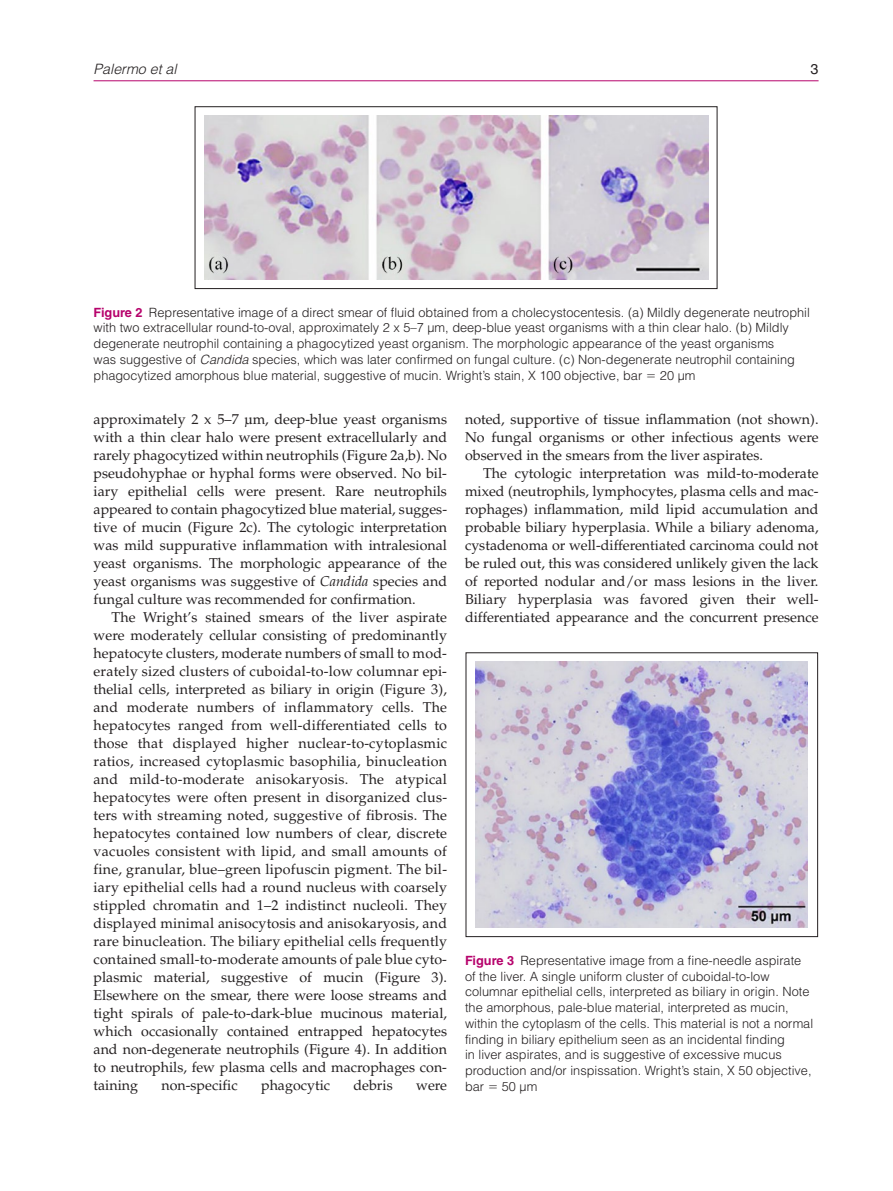
<style>
.page{position:relative;width:893px;height:1191px;background:#fff}
.page>*{position:absolute;margin:0;border:0;box-sizing:border-box;transform-origin:0 0}
.t1{font:14.25px/18px "Palatino LT Std";color:#231f20;text-align:justify}
.t2{font:italic 300 14.25px "Helvetica LT Std";color:#231f20}
.t3{font:14.25px "Helvetica LT Std";color:#231f20}
.t4{font:300 12.75px/15.8px "Helvetica LT Std";color:#231f20}
.s1{font-weight:700;color:#b6036c}
.s2{font-style:italic}
</style>
<div class="page">
<hr style="left:94px;top:80px;width:725px;height:1px;background:#b6036c">
<img style="left:204px;top:116px;width:504px;height:163px">
<div style="left:195px;top:106px;width:522px;height:183px;border:1px solid #231f20"></div>
<img style="left:476px;top:662px;width:332px;height:265px">
<div style="left:466px;top:652px;width:352px;height:285px;border:1px solid #231f20"></div>
<p class="t2" style="left:94px;top:60px;width:85px">Palermo et al</p>
<p class="t3" style="left:811px;top:61px;width:9px">3</p>
<p class="t4" style="left:94px;top:304px;width:718px"><span class="s1">Figure 2</span> Representative image of a direct smear of fluid obtained from a cholecystocentesis. (a) Mildly degenerate neutrophil with two extracellular round-to-oval, approximately 2 x 5–7 µm, deep-blue yeast organisms with a thin clear halo. (b) Mildly degenerate neutrophil containing a phagocytized yeast organism. The morphologic appearance of the yeast organisms<br>was suggestive of <span class="s2">Candida</span> species, which was later confirmed on fungal culture. (c) Non-degenerate neutrophil containing phagocytized amorphous blue material, suggestive of mucin. Wright’s stain, X 100 objective, bar</p>
<p class="t4" style="left:660px;top:367px;width:37px">20 µm</p>
<p class="t1" style="left:94px;top:410px;width:355px">approximately 2 x 5–7 µm, deep-blue yeast organisms with a thin clear halo were present extracellularly and rarely phagocytized within neutrophils (Figure 2a,b). No pseudohyphae or hyphal forms were observed. No bil&shy;iary epithelial cells were present. Rare neutrophils appeared to contain phagocytized blue material, sugges&shy;tive of mucin (Figure 2c). The cytologic interpretation was mild suppurative inflammation with intralesional yeast organisms. The morphologic appearance of the yeast organisms was suggestive of <span class="s2">Candida</span> species and fungal culture was recommended for confirmation.</p>
<p class="t1" style="left:94px;top:608px;width:355px;text-indent:18px">The Wright’s stained smears of the liver aspirate were moderately cellular consisting of predominantly hepatocyte clusters, moderate numbers of small to mod&shy;erately sized clusters of cuboidal-to-low columnar epi&shy;thelial cells, interpreted as biliary in origin (Figure 3), and moderate numbers of inflammatory cells. The hepatocytes ranged from well-differentiated cells to those that displayed higher nuclear-to-cytoplasmic ratios, increased cytoplasmic basophilia, binucleation and mild-to-moderate anisokaryosis. The atypical hepatocytes were often present in disorganized clus&shy;ters with streaming noted, suggestive of fibrosis. The hepatocytes contained low numbers of clear, discrete vacuoles consistent with lipid, and small amounts of fine, granular, blue–green lipofuscin pigment. The bil&shy;iary epithelial cells had a round nucleus with coarsely stippled chromatin and 1–2 indistinct nucleoli. They displayed minimal anisocytosis and anisokaryosis, and rare binucleation. The biliary epithelial cells frequently contained small-to-moderate amounts of pale blue cyto&shy;plasmic material, suggestive of mucin (Figure 3).<br>Elsewhere on the smear, there were loose streams and tight spirals of pale-to-dark-blue mucinous material, which occasionally contained entrapped hepatocytes and non-degenerate neutrophils (Figure 4). In addition to neutrophils, few plasma cells and macrophages con&shy;taining</p>
<p class="t1" style="left:161px;top:1076px;width:78px">non-specific</p>
<p class="t1" style="left:261px;top:1076px;width:71px">phagocytic</p>
<p class="t1" style="left:354px;top:1076px;width:41px">debris</p>
<p class="t1" style="left:416px;top:1076px;width:32px">were</p>
<p class="t1" style="left:465px;top:410px;width:355px">noted, supportive of tissue inflammation (not shown).<br>No fungal organisms or other infectious agents were observed in the smears from the liver aspirates.</p>
<p class="t1" style="left:465px;top:464px;width:355px;text-indent:18px">The cytologic interpretation was mild-to-moderate mixed (neutrophils, lymphocytes, plasma cells and mac&shy;rophages) inflammation, mild lipid accumulation and probable biliary hyperplasia. While a biliary adenoma, cystadenoma or well-differentiated carcinoma could not be ruled out, this was considered unlikely given the lack of reported nodular and/or mass lesions in the liver.<br>Biliary hyperplasia was favored given their well&shy;differentiated appearance and the concurrent presence</p>
<p class="t4" style="left:465px;top:952px;width:350px"><span class="s1">Figure 3</span> Representative image from a fine-needle aspirate of the liver. A single uniform cluster of cuboidal-to-low columnar epithelial cells, interpreted as biliary in origin. Note the amorphous, pale-blue material, interpreted as mucin, within the cytoplasm of the cells. This material is not a normal finding in biliary epithelium seen as an incidental finding<br>in liver aspirates, and is suggestive of excessive mucus production and/or inspissation. Wright’s stain, X 50 objective, bar</p>
<p class="t4" style="left:502px;top:1078px;width:37px">50 µm</p>
</div>
